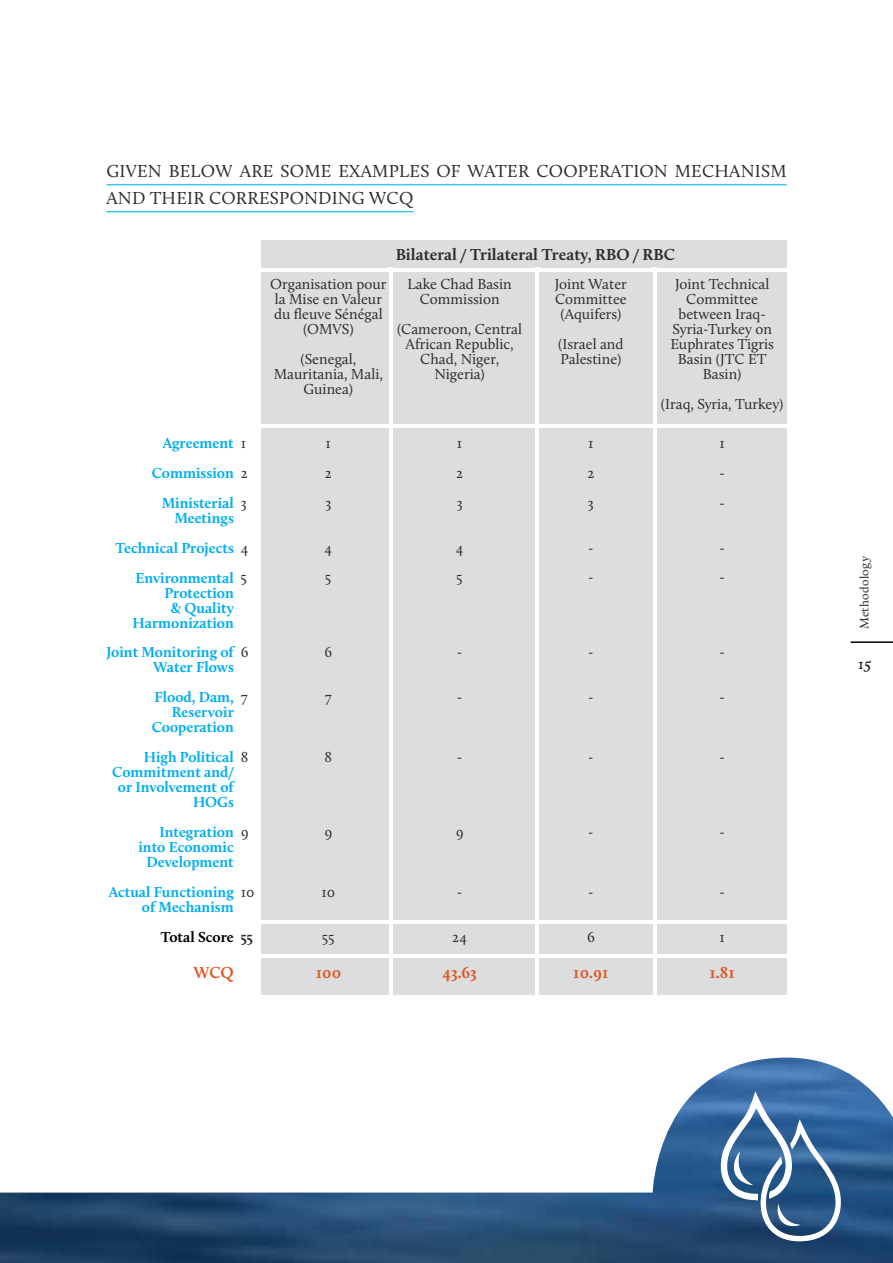
<style>
.page{position:relative;width:893px;height:1263px;background:#fff}
.page>*{position:absolute;margin:0;border:0;box-sizing:border-box;transform-origin:0 0}
.t1{font:18px "Calluna";letter-spacing:.015em;color:#2e2e2f}
.t2{font:700 16.5px "Calluna";color:#2e2e2f}
.t3{font:700 16.5px "Calluna";color:#dd5928}
.t4{font:15px/15px "Calluna";color:#2e2e2f}
.t5{font:700 15px/15px "Calluna";color:#00aeef;text-align:right}
.t6{font:700 15px "Calluna";color:#000}
.t7{font:15px "Calendas Plus";color:#000}
.t8{font:700 15px "Calluna";color:#2e2e2f}
.t9{font:12px "Calendas Plus";color:#2e2e2f}
.s1{font-weight:400;color:#2e2e2f}
</style>
<div class="page">
<img style="left:0;top:1057px;width:893px;height:206px">
<hr style="left:851px;top:641px;width:42px;height:2px;background:#000">
<svg style="left:719px;top:1091px;width:124px;height:150px;background:#5078a2"></svg>
<div style="left:261px;top:240px;width:526px;height:755px;background:#dcddde"></div>
<hr style="left:389px;top:268px;width:4px;height:727px;background:#fff">
<hr style="left:261px;top:424px;width:526px;height:3px;background:#fff">
<hr style="left:261px;top:268px;width:526px;height:3px;background:#fff">
<hr style="left:261px;top:955px;width:526px;height:3px;background:#fff">
<hr style="left:261px;top:921px;width:526px;height:3px;background:#fff">
<hr style="left:535px;top:268px;width:4px;height:727px;background:#fff">
<hr style="left:653px;top:268px;width:4px;height:727px;background:#fff">
<hr style="left:106px;top:184px;width:681px;height:1px;background:#38c6f4">
<hr style="left:106px;top:211px;width:307px;height:1px;background:#38c6f4">
<p class="t1" style="left:106px;top:160px;width:76px">Given below</p>
<p class="t1" style="left:240px;top:160px;width:13px">are</p>
<p class="t1" style="left:281px;top:160px;width:14px">some</p>
<p class="t1" style="left:338px;top:160px;width:13px">examples</p>
<p class="t1" style="left:436px;top:160px;width:45px">of water</p>
<p class="t1" style="left:536px;top:160px;width:12px">cooperation</p>
<p class="t1" style="left:675px;top:160px;width:14px">mechanism</p>
<p class="t1" style="left:106px;top:187px;width:14px">and</p>
<p class="t1" style="left:150px;top:187px;width:12px">their</p>
<p class="t1" style="left:209px;top:187px;width:12px">corresponding</p>
<p class="t1" style="left:369px;top:187px;width:46px">WCQ</p>
<p class="t2" style="left:396px;top:244px;width:281px">Bilateral / Trilateral Treaty, RBO / RBC</p>
<p class="t4" style="left:270px;top:276px;width:118px;text-align:center">Organisation pour la Mise en Valeur du fleuve Sénégal (OMVS)</p>
<p class="t4" style="left:274px;top:351px;width:111px;text-align:center">(Senegal,<br>Mauritania, Mali,<br>Guinea)</p>
<p class="t4" style="left:407px;top:276px;width:106px;text-align:center">Lake Chad Basin<br>Commission</p>
<p class="t4" style="left:397px;top:321px;width:126px;text-align:center">(Cameroon, Central<br>African Republic,<br>Chad, Niger,<br>Nigeria)</p>
<p class="t4" style="left:555px;top:276px;width:74px;text-align:center">Joint Water<br>Committee (Aquifers)</p>
<p class="t4" style="left:558px;top:336px;width:67px">(Israel and<br>Palestine)</p>
<p class="t4" style="left:670px;top:276px;width:105px;text-align:center">Joint Technical<br>Committee between Iraq-<br>Syria-Turkey on<br>Euphrates Tigris<br>Basin (JTC ET<br>Basin)</p>
<p class="t4" style="left:661px;top:396px;width:124px">(Iraq, Syria, Turkey)</p>
<p class="t5" style="left:152px;top:428px;width:84px;line-height:29.8px">Agreement<br>Commission<br>Ministerial</p>
<p class="t5" style="left:115px;top:502px;width:120px;line-height:29.8px">Meetings<br>Technical Projects<br>Environmental</p>
<p class="t5" style="left:133px;top:585px;width:103px">Protection<br>&amp; Quality<br>Harmonization</p>
<p class="t5" style="left:153px;top:645px;width:96px;text-align:left;text-indent:-47px">Joint Monitoring of <span class="s1">6<br></span>Water Flows</p>
<p class="t5" style="left:152px;top:689px;width:84px">Flood, Dam,<br>Reservoir<br>Cooperation</p>
<p class="t5" style="left:112px;top:749px;width:125px">High Political<br>Commitment and/ or Involvement of<br>HOGs</p>
<p class="t5" style="left:138px;top:824px;width:97px">Integration into Economic<br>Development</p>
<p class="t5" style="left:109px;top:884px;width:127px">Actual Functioning of Mechanism</p>
<p class="t6" style="left:161px;top:927px;width:75px">Total Score</p>
<p class="t3" style="left:194px;top:962px;width:41px">WCQ</p>
<p class="t4" style="left:241px;top:428px;width:9px;line-height:29.8px;text-align:justify">1<br>2<br>3</p>
<p class="t4" style="left:241px;top:532px;width:9px;line-height:29.8px">4<br>5</p>
<p class="t4" style="left:241px;top:690px;width:9px">7</p>
<p class="t4" style="left:241px;top:749px;width:9px">8</p>
<p class="t4" style="left:241px;top:824px;width:9px">9</p>
<p class="t4" style="left:241px;top:884px;width:16px">10</p>
<p class="t8" style="left:241px;top:927px;width:14px">55</p>
<p class="t4" style="left:325px;top:428px;width:9px;line-height:29.8px;text-align:justify">1<br>2<br>3</p>
<p class="t4" style="left:325px;top:532px;width:9px;line-height:29.8px">4<br>5</p>
<p class="t4" style="left:325px;top:645px;width:9px">6</p>
<p class="t4" style="left:325px;top:690px;width:9px">7</p>
<p class="t4" style="left:325px;top:749px;width:9px">8</p>
<p class="t4" style="left:324px;top:824px;width:9px">9</p>
<p class="t4" style="left:321px;top:884px;width:16px">10</p>
<p class="t4" style="left:322px;top:929px;width:14px">55</p>
<p class="t3" style="left:316px;top:962px;width:27px">100</p>
<p class="t4" style="left:456px;top:428px;width:9px;line-height:29.8px;text-align:justify">1<br>2<br>3</p>
<p class="t4" style="left:456px;top:532px;width:9px;line-height:29.8px">4<br>5</p>
<p class="t4" style="left:587px;top:428px;width:9px;line-height:29.8px;text-align:justify">1<br>2<br>3</p>
<p class="t4" style="left:588px;top:532px;width:7px;line-height:29.8px">- -</p>
<p class="t4" style="left:719px;top:428px;width:7px;line-height:29.8px;text-align:justify">1 - -</p>
<p class="t4" style="left:719px;top:532px;width:7px;line-height:29.8px">- -</p>
<p class="t4" style="left:457px;top:645px;width:7px">-</p>
<p class="t4" style="left:588px;top:645px;width:7px">-</p>
<p class="t4" style="left:719px;top:645px;width:7px">-</p>
<p class="t4" style="left:457px;top:690px;width:7px">-</p>
<p class="t4" style="left:588px;top:690px;width:7px">-</p>
<p class="t4" style="left:719px;top:690px;width:7px">-</p>
<p class="t4" style="left:457px;top:749px;width:7px">-</p>
<p class="t4" style="left:588px;top:749px;width:7px">-</p>
<p class="t4" style="left:719px;top:749px;width:7px">-</p>
<p class="t4" style="left:456px;top:824px;width:9px">9</p>
<p class="t4" style="left:588px;top:824px;width:7px">-</p>
<p class="t4" style="left:719px;top:824px;width:7px">-</p>
<p class="t4" style="left:457px;top:884px;width:7px">-</p>
<p class="t4" style="left:452px;top:929px;width:16px">24</p>
<p class="t3" style="left:442px;top:962px;width:36px">43.63</p>
<p class="t4" style="left:588px;top:884px;width:7px">-</p>
<p class="t4" style="left:587px;top:929px;width:9px">6</p>
<p class="t3" style="left:573px;top:962px;width:37px">10.91</p>
<p class="t4" style="left:719px;top:884px;width:7px">-</p>
<p class="t4" style="left:719px;top:929px;width:7px">1</p>
<p class="t3" style="left:709px;top:962px;width:27px">1.81</p>
<p class="t9" style="left:856px;top:629px;width:75px;rotate:-90deg">Methodology</p>
<p class="t7" style="left:858px;top:652px;width:15px">15</p>
</div>
